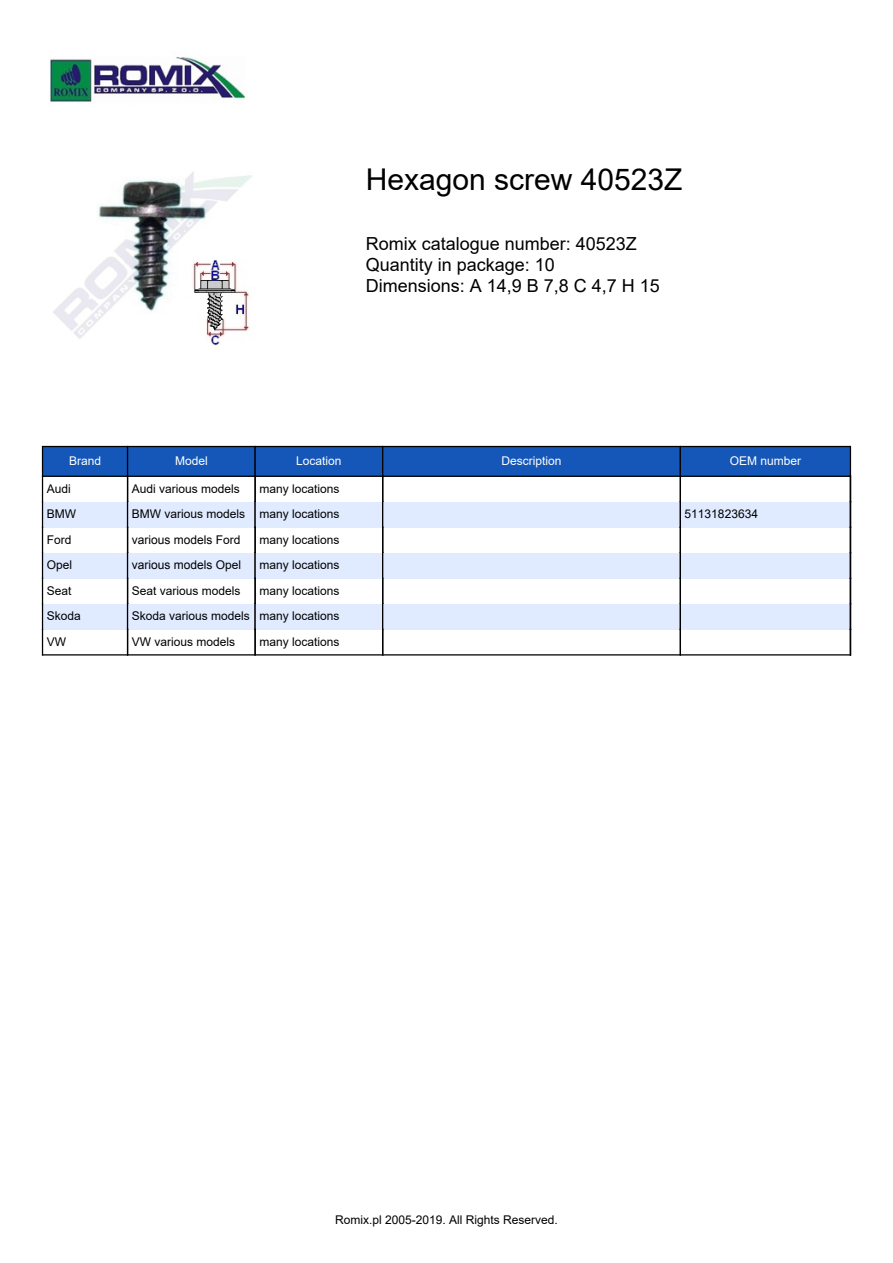
<style>
.page{position:relative;width:893px;height:1263px;background:#fff}
.page>*{position:absolute;margin:0;border:0;box-sizing:border-box;transform-origin:0 0}
.t1{font:30px "Arial";color:#000}
.t2{font:18px/21px "Arial";color:#000}
.t3{font:12px/25.5px "Arial";color:#000}
.t4{font:12px "Arial";color:#fff}
</style>
<div class="page">
<img style="left:50px;top:57px;width:195px;height:45px">
<img style="left:53px;top:172px;width:199px;height:174px">
<div style="left:42px;top:446px;width:86px;height:31px;background:#1557b8;border:1px solid #000"></div>
<div style="left:127px;top:446px;width:129px;height:31px;background:#1557b8;border:1px solid #000"></div>
<div style="left:254px;top:446px;width:129px;height:31px;background:#1557b8;border:1px solid #000"></div>
<div style="left:382px;top:446px;width:299px;height:31px;background:#1557b8;border:1px solid #000"></div>
<div style="left:680px;top:446px;width:171px;height:31px;background:#1557b8;border:1px solid #000"></div>
<hr style="left:254px;top:476px;width:2px;height:26px;background:#000">
<div style="left:43px;top:502px;width:85px;height:25px;background:#e0ebff"></div>
<div style="left:128px;top:502px;width:127px;height:25px;background:#e0ebff"></div>
<div style="left:255px;top:502px;width:128px;height:25px;background:#e0ebff"></div>
<hr style="left:254px;top:502px;width:2px;height:25px;background:#000">
<div style="left:383px;top:502px;width:297px;height:25px;background:#e0ebff"></div>
<div style="left:680px;top:502px;width:170px;height:25px;background:#e0ebff"></div>
<hr style="left:254px;top:527px;width:2px;height:26px;background:#000">
<div style="left:43px;top:553px;width:85px;height:25px;background:#e0ebff"></div>
<div style="left:128px;top:553px;width:127px;height:25px;background:#e0ebff"></div>
<div style="left:255px;top:553px;width:128px;height:25px;background:#e0ebff"></div>
<hr style="left:254px;top:553px;width:2px;height:25px;background:#000">
<div style="left:383px;top:553px;width:297px;height:25px;background:#e0ebff"></div>
<div style="left:680px;top:553px;width:170px;height:25px;background:#e0ebff"></div>
<hr style="left:254px;top:578px;width:2px;height:26px;background:#000">
<div style="left:43px;top:604px;width:85px;height:25px;background:#e0ebff"></div>
<div style="left:128px;top:604px;width:127px;height:25px;background:#e0ebff"></div>
<div style="left:255px;top:604px;width:128px;height:25px;background:#e0ebff"></div>
<hr style="left:254px;top:604px;width:2px;height:25px;background:#000">
<div style="left:383px;top:604px;width:297px;height:25px;background:#e0ebff"></div>
<div style="left:680px;top:604px;width:170px;height:25px;background:#e0ebff"></div>
<svg style="left:42px;top:476px;width:1px;height:179px"></svg>
<svg style="left:127px;top:476px;width:1px;height:178px"></svg>
<hr style="left:254px;top:629px;width:2px;height:26px;background:#000">
<svg style="left:382px;top:476px;width:1px;height:178px"></svg>
<svg style="left:680px;top:476px;width:1px;height:178px"></svg>
<svg style="left:850px;top:476px;width:1px;height:179px"></svg>
<hr style="left:43px;top:654px;width:807px;height:1px;background:#000">
<h1 class="t1" style="left:366px;top:159px;width:318px">Hexagon screw 40523Z</h1>
<h2 class="t2" style="left:366px;top:233px;width:296px">Romix catalogue number: 40523Z<br>Quantity in package: 10<br>Dimensions: A 14,9 B 7,8 C 4,7 H 15</h2>
<p class="t4" style="left:69px;top:452px;width:34px">Brand</p>
<p class="t4" style="left:175px;top:452px;width:34px">Model</p>
<p class="t4" style="left:296px;top:452px;width:47px">Location</p>
<p class="t4" style="left:501px;top:452px;width:62px">Description</p>
<p class="t4" style="left:730px;top:452px;width:73px">OEM number</p>
<p class="t3" style="left:47px;top:476px;width:26px">Audi</p>
<p class="t3" style="left:259px;top:476px;width:82px">many locations</p>
<p class="t3" style="left:47px;top:501px;width:31px">BMW</p>
<p class="t3" style="left:259px;top:501px;width:82px">many locations</p>
<p class="t3" style="left:685px;top:501px;width:75px">51131823634</p>
<p class="t3" style="left:47px;top:527px;width:26px">Ford</p>
<p class="t3" style="left:259px;top:527px;width:82px">many locations</p>
<p class="t3" style="left:47px;top:552px;width:27px">Opel</p>
<p class="t3" style="left:259px;top:552px;width:82px">many locations</p>
<p class="t3" style="left:47px;top:578px;width:26px">Seat</p>
<p class="t3" style="left:259px;top:578px;width:82px">many locations</p>
<p class="t3" style="left:47px;top:603px;width:36px">Skoda</p>
<p class="t3" style="left:259px;top:603px;width:82px">many locations</p>
<p class="t3" style="left:47px;top:629px;width:21px">VW</p>
<p class="t3" style="left:132px;top:476px;width:120px">Audi various models<br>BMW various models various models Ford various models Opel<br>Seat various models<br>Skoda various models<br>VW various models</p>
<p class="t3" style="left:259px;top:629px;width:82px">many locations</p>
<p class="t3" style="left:335px;top:1207px;width:224px">Romix.pl 2005-2019. All Rights Reserved.</p>
</div>
